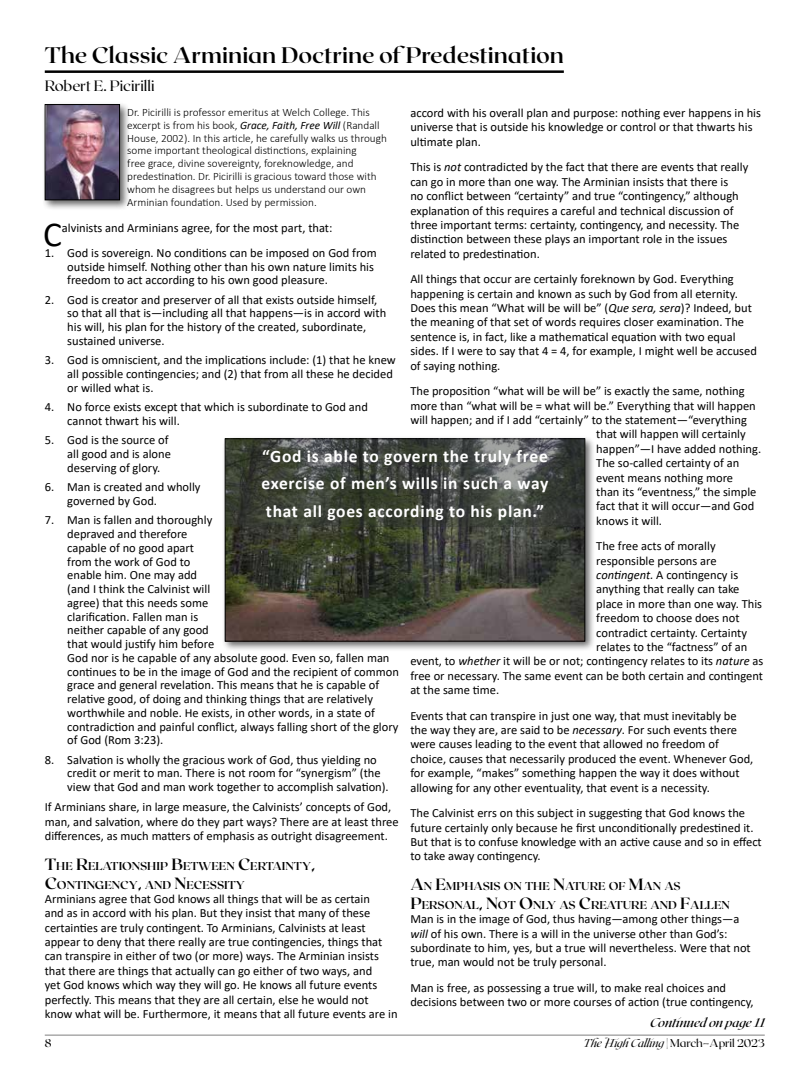
<style>
.page{position:relative;width:810px;height:1080px;background:#fff}
.page>*{position:absolute;margin:0;border:0;box-sizing:border-box;transform-origin:0 0}
.t1{font:35.12px "Calibri";color:#000}
.t2{font:700 22.5px "Roxborough CF";color:#000}
.t3{font:700 17.5px/27.5px "Calibri";letter-spacing:.04em;color:#fff;text-align:justify}
.t4{font:15px "Roxborough CF";color:#000}
.t5{font:12.5px/14.4px "Calibri";color:#000}
.t6{font:italic 500 12.5px "Roxborough CF";letter-spacing:-.005em;color:#000}
.t7{font:700 11.38px/18.6px "Roxborough CF";color:#000}
.t8{font:300 11.25px/13px "Calibri";color:#000}
.t9{font:11.25px "Roxborough CF";letter-spacing:-.01em;color:#000}
.s1{font-weight:400;font-style:italic}
.s2{font-size:16.25px}
.s3{font-style:italic}
.s4{font-weight:300;font-style:italic}
</style>
<div class="page">
<hr style="left:45px;top:1035px;width:720px;height:1px;background:#807f80">
<hr style="left:45px;top:70px;width:519px;height:3px;background:#000">
<div style="left:42px;top:101px;width:88px;height:110px;background:#000;opacity:.6"></div>
<img style="left:47px;top:106px;width:71px;height:92px">
<div style="left:45px;top:104px;width:75px;height:96px;border:1px solid #000"></div>
<div style="left:222px;top:436px;width:374px;height:216px;background:#000;opacity:.6"></div>
<img style="left:227px;top:527px;width:356px;height:112px">
<svg style="left:225px;top:439px;width:360px;height:88px;background:#434841"></svg>
<h2 class="t2" style="left:45px;top:40px;width:521px">The Classic Arminian Doctrine of Predestination</h2>
<p class="t4" style="left:45px;top:77px;width:111px">Robert E. Picirilli</p>
<p class="t8" style="left:127px;top:105px;width:261px">Dr. Picirilli is professor emeritus at Welch College. This excerpt is from his book, <span class="s1">Grace, Faith, Free Will</span> (Randall House, 2002). In this article, he carefully walks us through some important theological distinctions, explaining<br>free grace, divine sovereignty, foreknowledge, and predestination. Dr. Picirilli is gracious toward those with whom he disagrees but helps us understand our own Arminian foundation. Used by permission.</p>
<h1 class="t1" style="left:43px;top:210px;width:20px">C</h1>
<p class="t5" style="left:62px;top:220px;width:272px">alvinists and Arminians agree, for the most part, that:</p>
<p class="t5" style="left:67px;top:246px;width:311px;line-height:13.8px;text-indent:-22px">1. God is sovereign. No conditions can be imposed on God from outside himself. Nothing other than his own nature limits his freedom to act according to his own good pleasure.</p>
<p class="t5" style="left:67px;top:292px;width:320px;line-height:13.8px;text-indent:-22px">2. God is creator and preserver of all that exists outside himself, so that all that is—including all that happens—is in accord with his will, his plan for the history of the created, subordinate, sustained universe.</p>
<p class="t5" style="left:67px;top:353px;width:330px;line-height:13.8px;text-indent:-22px">3. God is omniscient, and the implications include: (1) that he knew all possible contingencies; and (2) that from all these he decided or willed what is.</p>
<p class="t5" style="left:67px;top:400px;width:302px;line-height:13.8px;text-indent:-22px">4. No force exists except that which is subordinate to God and cannot thwart his will.</p>
<p class="t5" style="left:67px;top:433px;width:105px;line-height:13.8px;text-indent:-22px">5. God is the source of all good and is alone deserving of glory.</p>
<p class="t5" style="left:67px;top:480px;width:135px;line-height:13.8px;text-indent:-22px">6. Man is created and wholly governed by God.</p>
<p class="t5" style="left:67px;top:513px;width:333px;line-height:13.8px;text-indent:-22px">7. Man is fallen and thoroughly<br>depraved and therefore<br>capable of no good apart<br>from the work of God to<br>enable him. One may add<br>(and I think the Calvinist will<br>agree) that this needs some<br>clarification. Fallen man is<br>neither capable of any good<br>that would justify him before<br>God nor is he capable of any absolute good. Even so, fallen man continues to be in the image of God and the recipient of common grace and general revelation. This means that he is capable of relative good, of doing and thinking things that are relatively worthwhile and noble. He exists, in other words, in a state of contradiction and painful conflict, always falling short of the glory of God (Rom 3:23).</p>
<p class="t5" style="left:67px;top:752px;width:323px;line-height:13.8px;text-indent:-22px">8. Salvation is wholly the gracious work of God, thus yielding no credit or merit to man. There is not room for “synergism” (the view that God and man work together to accomplish salvation).</p>
<p class="t5" style="left:45px;top:800px;width:355px">If Arminians share, in large measure, the Calvinists’ concepts of God, man, and salvation, where do they part ways? There are at least three differences, as much matters of emphasis as outright disagreement.</p>
<p class="t7" style="left:45px;top:857px;width:272px"><span class="s2">T</span>HE <span class="s2">R</span>ELATIONSHIP <span class="s2">B</span>ETWEEN <span class="s2">C</span>ERTAINTY<span class="s2">,<br>C</span>ONTINGENCY<span class="s2">,</span> AND <span class="s2">N</span>ECESSITY</p>
<p class="t5" style="left:45px;top:891px;width:354px">Arminians agree that God knows all things that will be as certain<br>and as in accord with his plan. But they insist that many of these certainties are truly contingent. To Arminians, Calvinists at least appear to deny that there really are true contingencies, things that can transpire in either of two (or more) ways. The Arminian insists that there are things that actually can go either of two ways, and<br>yet God knows which way they will go. He knows all future events perfectly. This means that they are all certain, else he would not know what will be. Furthermore, it means that all future events are in</p>
<p class="t5" style="left:410px;top:105px;width:352px">accord with his overall plan and purpose: nothing ever happens in his universe that is outside his knowledge or control or that thwarts his ultimate plan.</p>
<p class="t5" style="left:410px;top:160px;width:339px">This is <span class="s3">not</span> contradicted by the fact that there are events that really can go in more than one way. The Arminian insists that there is<br>no conflict between “certainty” and true “contingency,” although explanation of this requires a careful and technical discussion of three important terms: certainty, contingency, and necessity. The distinction between these plays an important role in the issues related to predestination.</p>
<p class="t5" style="left:410px;top:272px;width:348px">All things that occur are certainly foreknown by God. Everything happening is certain and known as such by God from all eternity.<br>Does this mean “What will be will be” (<span class="s3">Que sera, sera</span>)? Indeed, but the meaning of that set of words requires closer examination. The sentence is, in fact, like a mathematical equation with two equal sides. If I were to say that 4 = 4, for example, I might well be accused of saying nothing.</p>
<p class="t5" style="left:410px;top:384px;width:336px">The proposition “what will be will be” is exactly the same, nothing</p>
<p class="t5" style="left:410px;top:398px;width:347px">more than “what will be = what will be.” Everything that will happen</p>
<p class="t5" style="left:410px;top:412px;width:338px">will happen; and if I add “certainly” to the statement—“everything</p>
<p class="t5" style="left:596px;top:427px;width:151px">that will happen will certainly</p>
<p class="t5" style="left:596px;top:441px;width:167px">happen”—I have added nothing.</p>
<p class="t5" style="left:596px;top:455px;width:145px">The so-called certainty of an</p>
<p class="t5" style="left:596px;top:470px;width:138px">event means nothing more</p>
<p class="t5" style="left:596px;top:484px;width:162px">than its “eventness,” the simple</p>
<p class="t5" style="left:596px;top:499px;width:160px">fact that it will occur—and God</p>
<p class="t5" style="left:596px;top:513px;width:67px">knows it will.</p>
<p class="t5" style="left:596px;top:539px;width:121px">The free acts of morally</p>
<p class="t5" style="left:596px;top:553px;width:122px">responsible persons are</p>
<p class="t5" style="left:596px;top:567px;width:143px"><span class="s3">contingent.</span> A contingency is</p>
<p class="t5" style="left:596px;top:582px;width:145px">anything that really can take</p>
<p class="t5" style="left:596px;top:596px;width:167px">place in more than one way. This</p>
<p class="t5" style="left:596px;top:610px;width:145px">freedom to choose does not</p>
<p class="t5" style="left:596px;top:625px;width:152px">contradict certainty. Certainty</p>
<p class="t5" style="left:596px;top:639px;width:153px">relates to the “factness” of an</p>
<p class="t5" style="left:410px;top:654px;width:354px">event, to <span class="s3">whether</span> it will be or not; contingency relates to its <span class="s3">nature</span> as</p>
<p class="t5" style="left:410px;top:668px;width:354px">free or necessary. The same event can be both certain and contingent</p>
<p class="t5" style="left:410px;top:682px;width:90px">at the same time.</p>
<p class="t5" style="left:410px;top:708px;width:345px">Events that can transpire in just one way, that must inevitably be the way they are, are said to be <span class="s3">necessary</span>. For such events there were causes leading to the event that allowed no freedom of choice, causes that necessarily produced the event. Whenever God, for example, “makes” something happen the way it does without allowing for any other eventuality, that event is a necessity.</p>
<p class="t5" style="left:410px;top:805px;width:353px">The Calvinist errs on this subject in suggesting that God knows the future certainly only because he first unconditionally predestined it.<br>But that is to confuse knowledge with an active cause and so in effect to take away contingency.</p>
<p class="t7" style="left:410px;top:877px;width:321px"><span class="s2">A</span>N <span class="s2">E</span>MPHASIS ON THE <span class="s2">N</span>ATURE OF <span class="s2">M</span>AN AS<br><span class="s2">P</span>ERSONAL<span class="s2">, N</span>OT <span class="s2">O</span>NLY AS <span class="s2">C</span>REATURE AND <span class="s2">F</span>ALLEN</p>
<p class="t5" style="left:410px;top:912px;width:342px">Man is in the image of God, thus having—among other things—a <span class="s3">will</span> of his own. There is a will in the universe other than God’s: subordinate to him, yes, but a true will nevertheless. Were that not true, man would not be truly personal.</p>
<p class="t5" style="left:410px;top:980px;width:345px">Man is free, as possessing a true will, to make real choices and decisions between two or more courses of action (true contingency,</p>
<p class="t6" style="left:650px;top:1013px;width:116px">Continued on page 11</p>
<h3 class="t3" style="left:262px;top:442px;width:288px">“God is able to govern the truly free exercise of men’s wills in such a way that all goes according to his plan.”</h3>
<p class="t9" style="left:45px;top:1035px;width:8px">8</p>
<p class="t9" style="left:583px;top:1035px;width:183px"><span class="s4">The High Calling</span> | March–April 2023</p>
</div>
